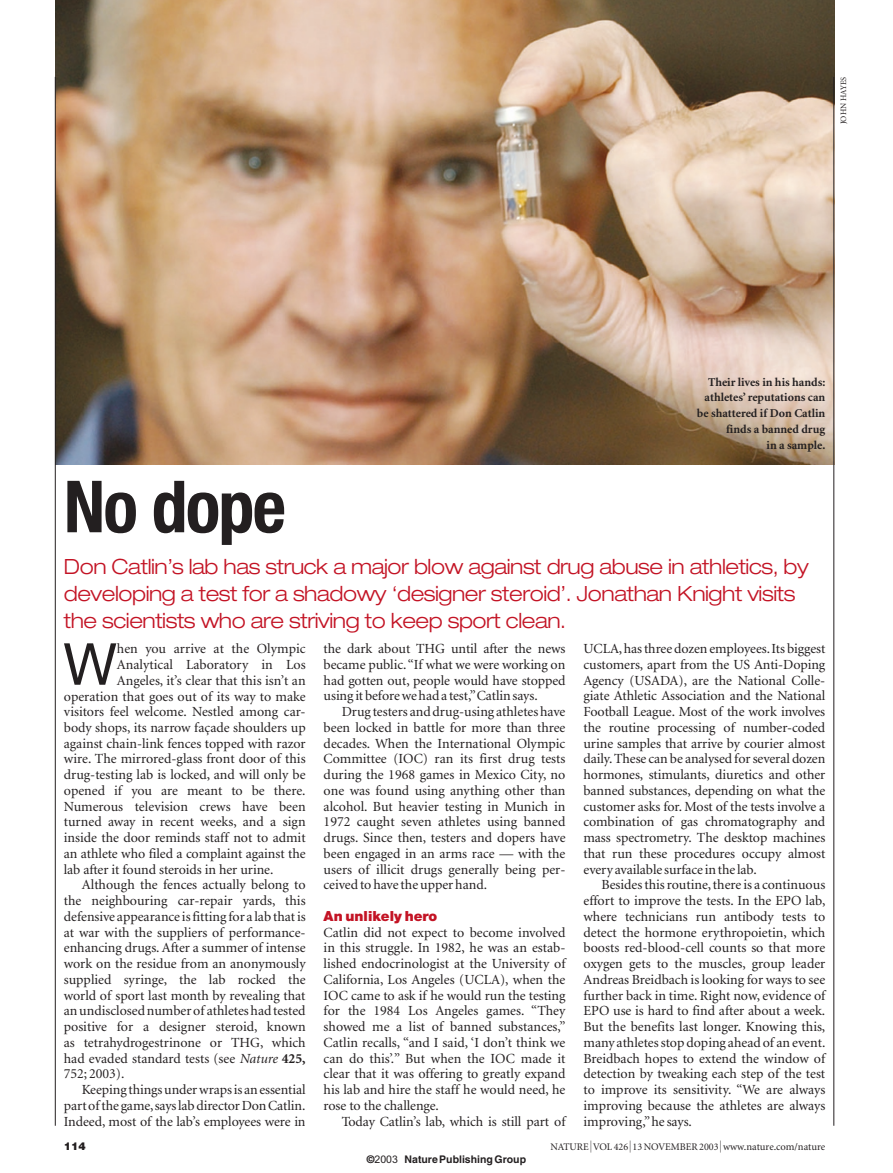
<style>
.page{position:relative;width:893px;height:1173px;background:#fff}
.page>*{position:absolute;margin:0;border:0;box-sizing:border-box;transform-origin:0 0}
.t1{font:700 condensed 72px "Helvetica Neue";letter-spacing:-.025em;color:#231f20}
.t2{font:57.9px "Helvetica Neue";color:#231f20}
.t3{font:300 expanded 21px/27px "Helvetica Neue";letter-spacing:-.02em;color:#c31324}
.t4{font:13.95px/15.8px "Minion";color:#231f20;text-align:justify}
.t5{font:900 13.95px "Helvetica Neue";color:#c31324}
.t6{font:700 12px/15.8px "Minion";color:#231f20;text-align:right}
.t7{font:900 10.8px "Helvetica Neue";color:#231f20}
.t8{font:700 10.5px "Helvetica";color:#231f20}
.t9{font:10.2px "Minion";color:#231f20}
.t10{font:8.25px "Minion";color:#231f20}
.s1{font-style:italic}
.s2{font-weight:700}
.s3{font-family:"Helvetica Neue";font-weight:300;font-size:12px}
.s4{font-size:10.5px}
.s5{font-family:"Arial";font-weight:400}
</style>
<div class="page">
<img style="left:55px;top:0;width:779px;height:464px">
<hr style="left:55px;top:77px;width:1px;height:1049px;background:#231f20">
<hr style="left:833px;top:77px;width:1px;height:1049px;background:#231f20">
<p class="t10" style="left:840px;top:124px;width:49px;rotate:-90deg">JOHN HAYES</p>
<p class="t6" style="left:697px;top:375px;width:130px">Their lives in his hands: athletes’ reputations can be shattered if Don Catlin finds a banned drug<br>in a sample.</p>
<h1 class="t1" style="left:64px;top:481px;width:224px">No dope</h1>
<h3 class="t3" style="left:64px;top:555px;width:746px">Don Catlin’s lab has struck a major blow against drug abuse in athletics, by developing a test for a shadowy ‘designer steroid’. Jonathan Knight visits the scientists who are striving to keep sport clean.</h3>
<h2 class="t2" style="left:63px;top:643px;width:55px">W</h2>
<p class="t4" style="left:117px;top:642px;width:190px">hen you arrive at the Olympic</p>
<p class="t4" style="left:583px;top:642px;width:243px">UCLA,has three dozen employees.Its biggest customers, apart from the US Anti-Doping Agency (USADA), are the National Colle&shy;giate Athletic Association and the National Football League. Most of the work involves the routine processing of number-coded urine samples that arrive by courier almost daily. These can be analysed for several dozen hormones, stimulants, diuretics and other banned substances, depending on what the customer asks for. Most of the tests involve a combination of gas chromatography and mass spectrometry. The desktop machines that run these procedures occupy almost every available surface in the lab.</p>
<p class="t4" style="left:583px;top:878px;width:243px;text-indent:18px">Besides this routine,there is a continuous effort to improve the tests. In the EPO lab, where technicians run antibody tests to detect the hormone erythropoietin, which boosts red-blood-cell counts so that more oxygen gets to the muscles, group leader Andreas Breidbach is looking for ways to see further back in time. Right now, evidence of EPO use is hard to find after about a week.<br>But the benefits last longer. Knowing this, many athletes stop doping ahead of an event.<br>Breidbach hopes to extend the window of detection by tweaking each step of the test to improve its sensitivity. “We are always improving because the athletes are always improving,”he says.</p>
<p class="t4" style="left:323px;top:642px;width:243px">the dark about THG until after the news became public.“If what we were working on had gotten out, people would have stopped using it before we had a test,”Catlin says.</p>
<p class="t4" style="left:323px;top:705px;width:243px;text-indent:18px">Drug testers and drug-using athletes have been locked in battle for more than three decades. When the International Olympic Committee (IOC) ran its first drug tests during the 1968 games in Mexico City, no one was found using anything other than alcohol. But heavier testing in Munich in 1972 caught seven athletes using banned drugs. Since then, testers and dopers have been engaged in an arms race — with the users of illicit drugs generally being per&shy;ceived to have the upper hand.</p>
<p class="t5" style="left:323px;top:911px;width:115px">An unlikely hero</p>
<p class="t4" style="left:323px;top:926px;width:243px">Catlin did not expect to become involved in this struggle. In 1982, he was an estab&shy;lished endocrinologist at the University of California, Los Angeles (UCLA), when the IOC came to ask if he would run the testing for the 1984 Los Angeles games. “They showed me a list of banned substances,” Catlin recalls, “and I said, ‘I don’t think we can do this’.” But when the IOC made it clear that it was offering to greatly expand his lab and hire the staff he would need, he rose to the challenge.</p>
<p class="t4" style="left:341px;top:1115px;width:225px">Today Catlin’s lab, which is still part of</p>
<p class="t4" style="left:117px;top:658px;width:190px">Analytical Laboratory in Los</p>
<p class="t4" style="left:117px;top:674px;width:190px">Angeles, it’s clear that this isn’t an</p>
<p class="t4" style="left:64px;top:689px;width:243px">operation that goes out of its way to make</p>
<p class="t4" style="left:64px;top:705px;width:243px">visitors feel welcome. Nestled among car-</p>
<p class="t4" style="left:64px;top:721px;width:243px">body shops, its narrow façade shoulders up</p>
<p class="t4" style="left:64px;top:737px;width:243px">against chain-link fences topped with razor</p>
<p class="t4" style="left:64px;top:752px;width:243px">wire. The mirrored-glass front door of this</p>
<p class="t4" style="left:64px;top:768px;width:243px">drug-testing lab is locked, and will only be</p>
<p class="t4" style="left:64px;top:784px;width:243px">opened if you are meant to be there.</p>
<p class="t4" style="left:64px;top:800px;width:243px">Numerous television crews have been</p>
<p class="t4" style="left:64px;top:815px;width:243px">turned away in recent weeks, and a sign</p>
<p class="t4" style="left:64px;top:831px;width:243px">inside the door reminds staff not to admit</p>
<p class="t4" style="left:64px;top:847px;width:243px">an athlete who filed a complaint against the</p>
<p class="t4" style="left:64px;top:863px;width:211px">lab after it found steroids in her urine.</p>
<p class="t4" style="left:82px;top:878px;width:225px">Although the fences actually belong to</p>
<p class="t4" style="left:64px;top:894px;width:243px">the neighbouring car-repair yards, this</p>
<p class="t4" style="left:64px;top:910px;width:243px">defensive appearance is fitting for a lab that is</p>
<p class="t4" style="left:64px;top:926px;width:243px">at war with the suppliers of performance-</p>
<p class="t4" style="left:64px;top:941px;width:243px">enhancing drugs. After a summer of intense</p>
<p class="t4" style="left:64px;top:957px;width:243px">work on the residue from an anonymously</p>
<p class="t4" style="left:64px;top:973px;width:243px">supplied syringe, the lab rocked the</p>
<p class="t4" style="left:64px;top:989px;width:243px">world of sport last month by revealing that</p>
<p class="t4" style="left:64px;top:1004px;width:243px">an undisclosed number of athletes had tested</p>
<p class="t4" style="left:64px;top:1020px;width:243px">positive for a designer steroid, known</p>
<p class="t4" style="left:64px;top:1036px;width:243px">as tetrahydrogestrinone or THG, which</p>
<p class="t4" style="left:64px;top:1052px;width:243px">had evaded standard tests (see <span class="s1">Nature</span> <span class="s2">425,</span></p>
<p class="t4" style="left:64px;top:1067px;width:62px">752; 2003).</p>
<p class="t4" style="left:82px;top:1083px;width:225px">Keeping things under wraps is an essential</p>
<p class="t4" style="left:64px;top:1099px;width:243px">part of the game,says lab director Don Catlin.</p>
<p class="t4" style="left:64px;top:1115px;width:243px">Indeed, most of the lab’s employees were in</p>
<p class="t7" style="left:64px;top:1142px;width:23px">114</p>
<p class="t9" style="left:550px;top:1143px;width:276px">NATURE<span class="s3">|</span> VOL 426 <span class="s3">|</span> 13 NOVEMBER 2003 <span class="s3">|</span> <span class="s4">www.nature.com/nature</span></p>
<p class="t8" style="left:367px;top:1153px;width:161px">© <span class="s5">2003</span> NaturePublishingGroup</p>
</div>
